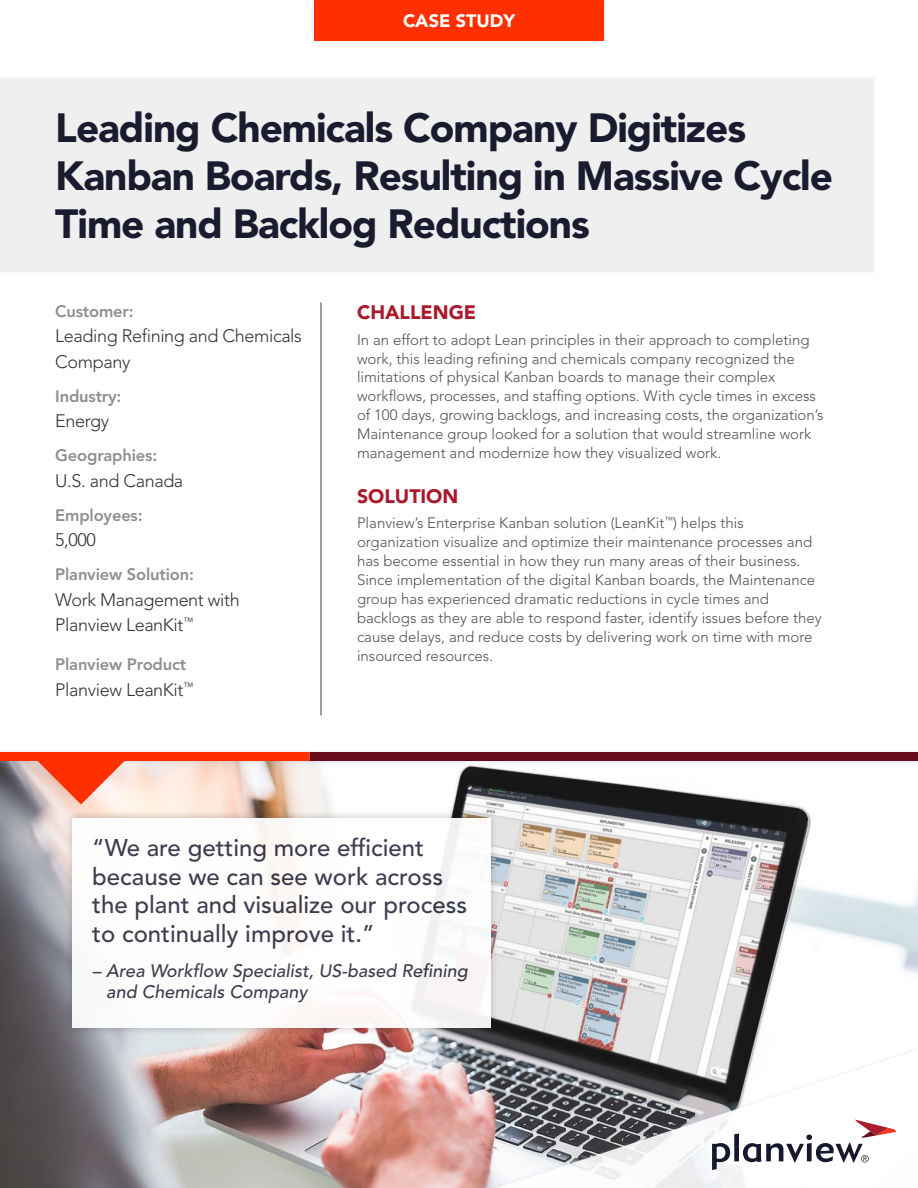
<style>
.page{position:relative;width:918px;height:1188px;background:#fff}
.page>*{position:absolute;margin:0;border:0;box-sizing:border-box;transform-origin:0 0}
.t1{font:900 40.5px/48px "Avenir LT Std";letter-spacing:-.025em;color:#1a1b2f}
.t2{font:500 24px/28.5px "Avenir LT Std";color:#313244}
.t3{font:900 19.5px "Avenir LT Pro";color:#aa182c}
.t4{font:300 18px/25.5px "Avenir LT Std";letter-spacing:-.02em;color:#333}
.t5{font:italic 500 18px/21.6px "Avenir LT Std";color:#313244}
.t6{font:900 18px "Avenir LT Pro";color:#fff}
.t7{font:800 16.5px "Avenir LT Std";letter-spacing:-.01em;color:#8f8f8f}
.t8{font:300 15px/18.9px "Avenir LT Std";color:#525252}
</style>
<div class="page">
<div style="left:0;top:78px;width:874px;height:194px;background:#efefef"></div>
<div style="left:310px;top:0;width:298px;height:45px;background:#90acd9;opacity:.35"></div>
<div style="left:314px;top:0;width:290px;height:40px;background:#ff3000"></div>
<img style="left:0;top:765px;width:918px;height:423px">
<div style="left:64px;top:810px;width:435px;height:226px;background:#231f20;opacity:.27"></div>
<div style="left:72px;top:818px;width:419px;height:210px;background:#fff"></div>
<div style="left:0;top:749px;width:316px;height:16px;background:#90acd9;opacity:.35"></div>
<div style="left:0;top:753px;width:312px;height:8px;background:#ff3000"></div>
<div style="left:306px;top:749px;width:612px;height:16px;background:#90acd9;opacity:.35"></div>
<div style="left:310px;top:753px;width:608px;height:8px;background:#680b18"></div>
<svg style="left:37px;top:761px;width:88px;height:43px;background:#f8866b"></svg>
<div style="left:374px;top:1011px;width:544px;height:177px;background:#90acd9;opacity:.35"></div>
<svg style="left:377px;top:1015px;width:541px;height:173px"></svg>
<svg style="left:712px;top:1119px;width:184px;height:51px"></svg>
<hr style="left:321px;top:302px;width:1px;height:413px;background:#3e3e3f">
<p class="t6" style="left:403px;top:10px;width:113px">CASE STUDY</p>
<h1 class="t1" style="left:55px;top:104px;width:779px">Leading Chemicals Company Digitizes<br>Kanban Boards, Resulting in Massive Cycle<br>Time and Backlog Reductions</h1>
<p class="t7" style="left:55px;top:301px;width:80px">Customer:</p>
<p class="t4" style="left:55px;top:323px;width:248px">Leading Refining and Chemicals<br>Company</p>
<p class="t7" style="left:55px;top:386px;width:68px">Industry:</p>
<p class="t4" style="left:55px;top:408px;width:55px">Energy</p>
<p class="t7" style="left:55px;top:446px;width:104px">Geographies:</p>
<p class="t4" style="left:55px;top:468px;width:130px">U.S. and Canada</p>
<p class="t7" style="left:55px;top:505px;width:89px">Employees:</p>
<p class="t4" style="left:55px;top:527px;width:42px">5,000</p>
<p class="t7" style="left:55px;top:565px;width:140px">Planview Solution:</p>
<p class="t4" style="left:55px;top:587px;width:186px">Work Management with<br>Planview LeanKit<sup>™</sup></p>
<p class="t7" style="left:55px;top:655px;width:133px">Planview Product</p>
<p class="t4" style="left:55px;top:677px;width:140px">Planview LeanKit<sup>™</sup></p>
<h3 class="t3" style="left:357px;top:300px;width:121px">CHALLENGE</h3>
<p class="t8" style="left:357px;top:330px;width:468px">In an effort to adopt Lean principles in their approach to completing work, this leading refining and chemicals company recognized the limitations of physical Kanban boards to manage their complex workflows, processes, and staffing options. With cycle times in excess of 100 days, growing backlogs, and increasing costs, the organization’s Maintenance group looked for a solution that would streamline work management and modernize how they visualized work.</p>
<h3 class="t3" style="left:357px;top:484px;width:103px">SOLUTION</h3>
<p class="t8" style="left:357px;top:514px;width:466px">Planview’s Enterprise Kanban solution (LeanKit<sup>™</sup>) helps this organization visualize and optimize their maintenance processes and has become essential in how they run many areas of their business.<br>Since implementation of the digital Kanban boards, the Maintenance group has experienced dramatic reductions in cycle times and backlogs as they are able to respond faster, identify issues before they cause delays, and reduce costs by delivering work on time with more insourced resources.</p>
<h2 class="t2" style="left:92px;top:834px;width:376px">“We are getting more efficient because we can see work across the plant and visualize our process to continually improve it.”</h2>
<p class="t5" style="left:106px;top:960px;width:363px;text-indent:-14px">– Area Workflow Specialist, US-based Refining and Chemicals Company</p>
</div>
